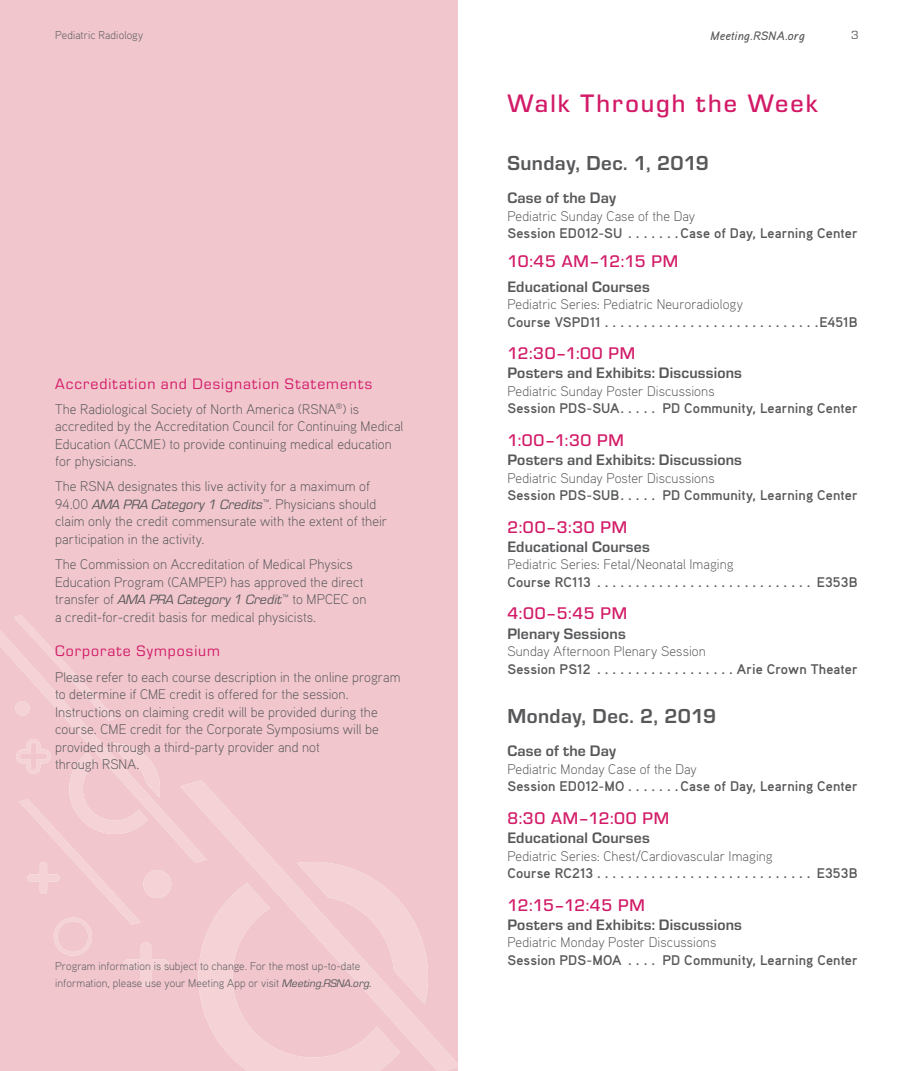
<style>
.page{position:relative;width:914px;height:1071px;background:#fff}
.page>*{position:absolute;margin:0;border:0;box-sizing:border-box;transform-origin:0 0}
.t1{font:500 26.25px "Eurostile";letter-spacing:.075em;color:#d21a67}
.t2{font:700 21px "Eurostile";letter-spacing:.02em;color:#57585a}
.t3{font:500 17.5px "Eurostile";letter-spacing:.04em;color:#d21a67}
.t4{font:500 17.5px "Eurostile";letter-spacing:.005em;color:#d21a67}
.t5{font:700 15.75px "Eurostile";letter-spacing:.01em;color:#57585a}
.t6{font:15.75px "Eurostile";letter-spacing:.065em;color:#d21a67}
.t7{font:300 14px/17.5px "Aaux Pro OT";letter-spacing:.005em;color:#57585a}
.t8{font:700 14px "Aaux Pro OT";letter-spacing:.005em;color:#57585a}
.t9{font:italic 14px "Eurostile";letter-spacing:.005em;color:#57585a}
.t10{font:italic 500 12.25px "Aaux Pro OT";letter-spacing:.005em;color:#57585a}
.t11{font:12.25px "Eurostile";color:#57585a}
.t12{font:300 11.38px/17.5px "Aaux Pro OT";letter-spacing:.005em;color:#57585a}
.s1{font-family:"Eurostile";font-weight:400;font-style:italic}
.s2{font-family:"Aaux Pro OT";font-weight:300;font-style:normal}
</style>
<div class="page">
<div style="left:0;top:0;width:457px;height:1071px;background:#f1c6cd"></div>
<svg style="left:14px;top:615px;width:21px;height:15px"></svg>
<div style="left:143px;top:870px;width:28px;height:28px;background:#f4d2d6;border-radius:50%"></div>
<svg style="left:207px;top:786px;width:250px;height:285px"></svg>
<svg style="left:198px;top:862px;width:230px;height:209px"></svg>
<svg style="left:27px;top:863px;width:142px;height:124px"></svg>
<svg style="left:0;top:630px;width:207px;height:233px"></svg>
<p class="t12" style="left:55px;top:26px;width:90px">Pediatric Radiology</p>
<p class="t10" style="left:710px;top:27px;width:96px">Meeting.RSNA.org</p>
<p class="t11" style="left:851px;top:29px;width:9px">3</p>
<p class="t6" style="left:55px;top:373px;width:318px">Accreditation and Designation Statements</p>
<p class="t7" style="left:55px;top:400px;width:350px">The Radiological Society of North America (RSNA<sup>®</sup>) is accredited by the Accreditation Council for Continuing Medical Education (ACCME) to provide continuing medical education for physicians.</p>
<p class="t7" style="left:55px;top:477px;width:333px">The RSNA designates this live activity for a maximum of 94.00 <span class="s1">AMA PRA Category 1 Credits</span>™. Physicians should claim only the credit commensurate with the extent of their participation in the activity.</p>
<p class="t7" style="left:55px;top:555px;width:310px">The Commission on Accreditation of Medical Physics<br>Education Program (CAMPEP) has approved the direct</p>
<p class="t9" style="left:55px;top:590px;width:313px"><span class="s2">transfer of</span> AMA PRA Category 1 Credit<span class="s2">™ to MPCEC on</span></p>
<p class="t7" style="left:55px;top:607px;width:262px">a credit-for-credit basis for medical physicists.</p>
<p class="t6" style="left:55px;top:641px;width:166px">Corporate Symposium</p>
<p class="t7" style="left:55px;top:668px;width:347px">Please refer to each course description in the online program to determine if CME credit is offered for the session.<br>Instructions on claiming credit will be provided during the course. CME credit for the Corporate Symposiums will be provided through a third-party provider and not<br>through RSNA.</p>
<p class="t12" style="left:55px;top:956px;width:318px">Program information is subject to change. For the most up-to-date information, please use your Meeting App or visit <span class="s1">Meeting.RSNA.org.</span></p>
<h1 class="t1" style="left:507px;top:86px;width:312px">Walk Through the Week</h1>
<h2 class="t2" style="left:507px;top:148px;width:203px">Sunday, Dec. 1, 2019</h2>
<p class="t5" style="left:507px;top:186px;width:110px">Case of the Day</p>
<p class="t7" style="left:507px;top:206px;width:189px">Pediatric Sunday Case of the Day</p>
<p class="t8" style="left:507px;top:224px;width:351px">Session ED012-SU . . . . . . .Case of Day, Learning Center</p>
<p class="t4" style="left:507px;top:249px;width:172px">10:45 AM–12:15 PM</p>
<p class="t5" style="left:507px;top:275px;width:144px">Educational Courses</p>
<p class="t7" style="left:507px;top:295px;width:237px">Pediatric Series: Pediatric Neuroradiology</p>
<p class="t8" style="left:507px;top:313px;width:352px">Course VSPD11 . . . . . . . . . . . . . . . . . . . . . . . . . . . .E451B</p>
<p class="t3" style="left:507px;top:342px;width:129px">12:30–1:00 PM</p>
<p class="t5" style="left:507px;top:362px;width:236px">Posters and Exhibits: Discussions</p>
<p class="t7" style="left:507px;top:382px;width:209px">Pediatric Sunday Poster Discussions</p>
<p class="t8" style="left:507px;top:400px;width:351px">Session PDS-SUA . . . . . PD Community, Learning Center</p>
<p class="t3" style="left:507px;top:428px;width:118px">1:00–1:30 PM</p>
<p class="t5" style="left:507px;top:449px;width:236px">Posters and Exhibits: Discussions</p>
<p class="t7" style="left:507px;top:469px;width:209px">Pediatric Sunday Poster Discussions</p>
<p class="t8" style="left:507px;top:486px;width:351px">Session PDS-SUB . . . . . PD Community, Learning Center</p>
<p class="t3" style="left:507px;top:515px;width:121px">2:00–3:30 PM</p>
<p class="t5" style="left:507px;top:535px;width:144px">Educational Courses</p>
<p class="t7" style="left:507px;top:555px;width:228px">Pediatric Series: Fetal/Neonatal Imaging</p>
<p class="t8" style="left:507px;top:573px;width:352px">Course RC113 . . . . . . . . . . . . . . . . . . . . . . . . . . . . E353B</p>
<p class="t3" style="left:507px;top:602px;width:121px">4:00–5:45 PM</p>
<p class="t5" style="left:507px;top:622px;width:120px">Plenary Sessions</p>
<p class="t7" style="left:507px;top:642px;width:200px">Sunday Afternoon Plenary Session</p>
<p class="t8" style="left:507px;top:660px;width:352px">Session PS12 . . . . . . . . . . . . . . . . . . Arie Crown Theater</p>
<h2 class="t2" style="left:507px;top:701px;width:210px">Monday, Dec. 2, 2019</h2>
<p class="t5" style="left:507px;top:740px;width:110px">Case of the Day</p>
<p class="t7" style="left:507px;top:760px;width:191px">Pediatric Monday Case of the Day</p>
<p class="t8" style="left:507px;top:778px;width:352px">Session ED012-MO . . . . . . .Case of Day, Learning Center</p>
<p class="t3" style="left:507px;top:806px;width:163px">8:30 AM–12:00 PM</p>
<p class="t5" style="left:507px;top:827px;width:144px">Educational Courses</p>
<p class="t7" style="left:507px;top:847px;width:267px">Pediatric Series: Chest/Cardiovascular Imaging</p>
<p class="t8" style="left:507px;top:864px;width:352px">Course RC213 . . . . . . . . . . . . . . . . . . . . . . . . . . . . E353B</p>
<p class="t3" style="left:507px;top:893px;width:139px">12:15–12:45 PM</p>
<p class="t5" style="left:507px;top:913px;width:236px">Posters and Exhibits: Discussions</p>
<p class="t7" style="left:507px;top:933px;width:210px">Pediatric Monday Poster Discussions</p>
<p class="t8" style="left:507px;top:951px;width:352px">Session PDS-MOA . . . . PD Community, Learning Center</p>
</div>
